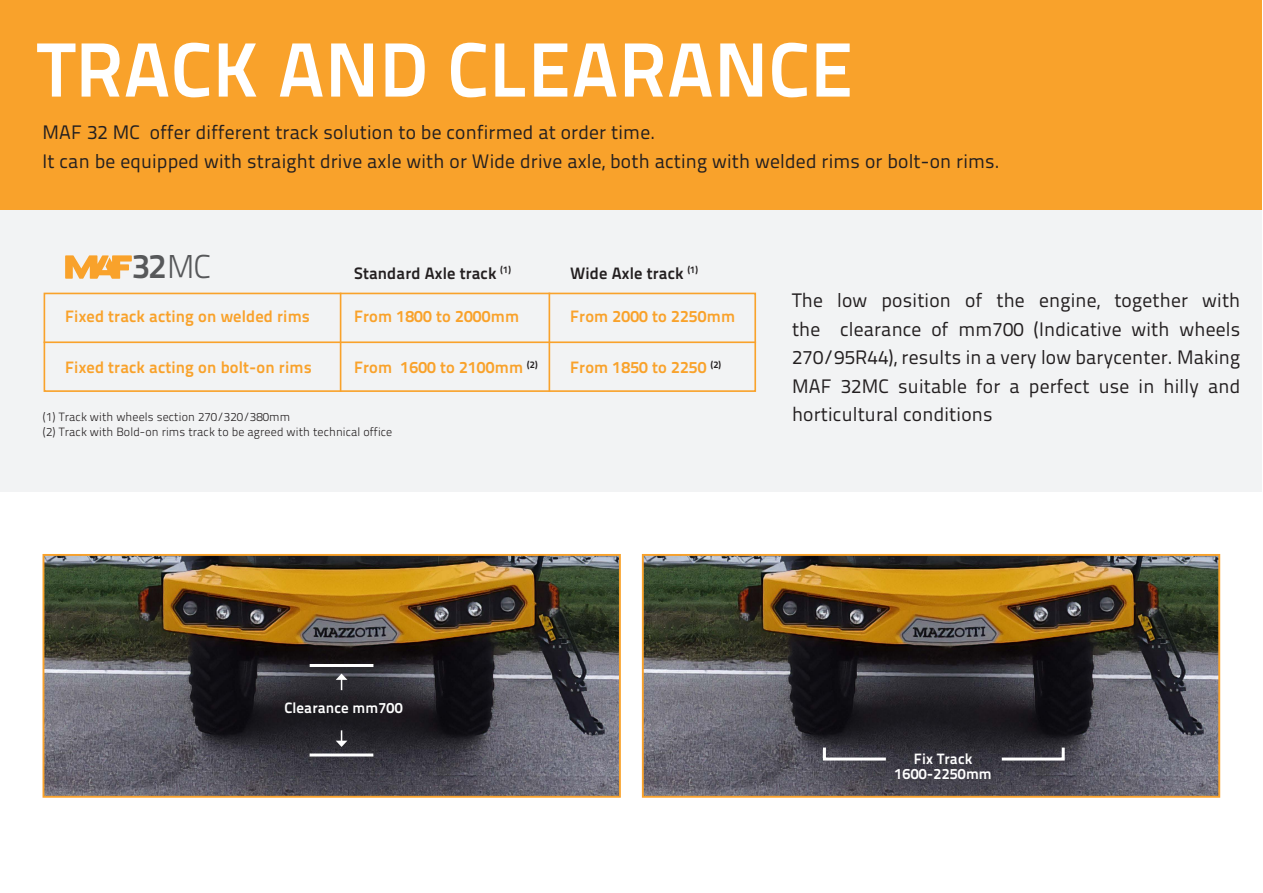
<style>
.page{position:relative;width:1263px;height:893px;background:#fff}
.page>*{position:absolute;margin:0;border:0;box-sizing:border-box;transform-origin:0 0}
.t1{font:700 76.8px "Titillium Text 22 L";letter-spacing:.01em;color:#fff}
.t2{font:34.35px "Titillium Maps 26 L 750 wt";color:#57585a}
.t3{font:19.5px/28.5px "Titillium Text 22 L";letter-spacing:.01em;color:#231f20;text-align:justify}
.t4{font:700 16.5px "Titillium Text 22 L";letter-spacing:.01em;color:#f9a22b}
.t5{font:700 16.5px "Titillium Text 22 L";letter-spacing:.01em;color:#231f20}
.t6{font:700 15px "Titillium Text 22 L";letter-spacing:.01em;color:#fff}
.t7{font:300 12px "Titillium Text 22 L";letter-spacing:.01em;color:#231f20}
.s1{font-family:"Titillium Maps 26 L 250 wt";font-size:33px}
</style>
<div class="page">
<div style="left:0;top:0;width:1261px;height:492px;background:#f2f3f4"></div>
<div style="left:0;top:0;width:1261px;height:210px;background:#f9a22b"></div>
<div style="left:44px;top:293px;width:712px;height:99px;border:2px solid #f9a22b"></div>
<hr style="left:44px;top:341px;width:712px;height:2px;background:#f9a22b">
<img style="left:46px;top:557px;width:572px;height:238px">
<div style="left:43px;top:554px;width:578px;height:244px;border:2px solid #f9a22b"></div>
<img style="left:645px;top:557px;width:572px;height:238px">
<div style="left:642px;top:554px;width:578px;height:244px;border:2px solid #f9a22b"></div>
<hr style="left:310px;top:664px;width:63px;height:3px;background:#fff">
<hr style="left:310px;top:753px;width:63px;height:3px;background:#fff">
<svg style="left:336px;top:674px;width:11px;height:16px"></svg>
<svg style="left:336px;top:730px;width:11px;height:17px"></svg>
<svg style="left:821px;top:744px;width:68px;height:18px"></svg>
<svg style="left:999px;top:744px;width:67px;height:18px"></svg>
<hr style="left:340px;top:293px;width:1px;height:99px;background:#f9a22b">
<hr style="left:548px;top:293px;width:2px;height:99px;background:#f9a22b">
<svg style="left:65px;top:255px;width:67px;height:24px"></svg>
<p class="t1" style="left:38px;top:10px;width:817px">TRACK AND CLEARANCE</p>
<p class="t3" style="left:43px;top:117px;width:614px">MAF 32 MC offer different track solution to be confirmed at order time.</p>
<p class="t3" style="left:43px;top:146px;width:959px">It can be equipped with straight drive axle with or Wide drive axle, both acting with welded rims or bolt-on rims.</p>
<p class="t2" style="left:132px;top:240px;width:81px">32<span class="s1">MC</span></p>
<p class="t4" style="left:65px;top:304px;width:246px">Fixed track acting on welded rims</p>
<p class="t4" style="left:65px;top:355px;width:248px">Fixed track acting on bolt-on rims</p>
<p class="t5" style="left:354px;top:260px;width:158px">Standard Axle track <sup>(1)</sup></p>
<p class="t4" style="left:354px;top:304px;width:166px">From 1800 to 2000mm</p>
<p class="t4" style="left:354px;top:355px;width:185px">From 1600 to 2100mm <sup>(2)</sup></p>
<p class="t7" style="left:43px;top:408px;width:249px">(1) Track with wheels section 270/320/380mm</p>
<p class="t7" style="left:43px;top:423px;width:351px">(2) Track with Bold-on rims track to be agreed with technical office</p>
<p class="t5" style="left:570px;top:260px;width:129px">Wide Axle track <sup>(1)</sup></p>
<p class="t4" style="left:570px;top:304px;width:166px">From 2000 to 2250mm</p>
<p class="t4" style="left:570px;top:355px;width:152px">From 1850 to 2250 <sup>(2)</sup></p>
<p class="t3" style="left:792px;top:285px;width:450px">The low position of the engine, together with the clearance of mm700 (Indicative with wheels 270/95R44), results in a very low barycenter. Making MAF 32MC suitable for a perfect use in hilly and horticultural conditions</p>
<p class="t6" style="left:284px;top:696px;width:120px">Clearance mm700</p>
<p class="t6" style="left:914px;top:747px;width:60px">Fix Track</p>
<p class="t6" style="left:894px;top:762px;width:99px">1600-2250mm</p>
</div>
